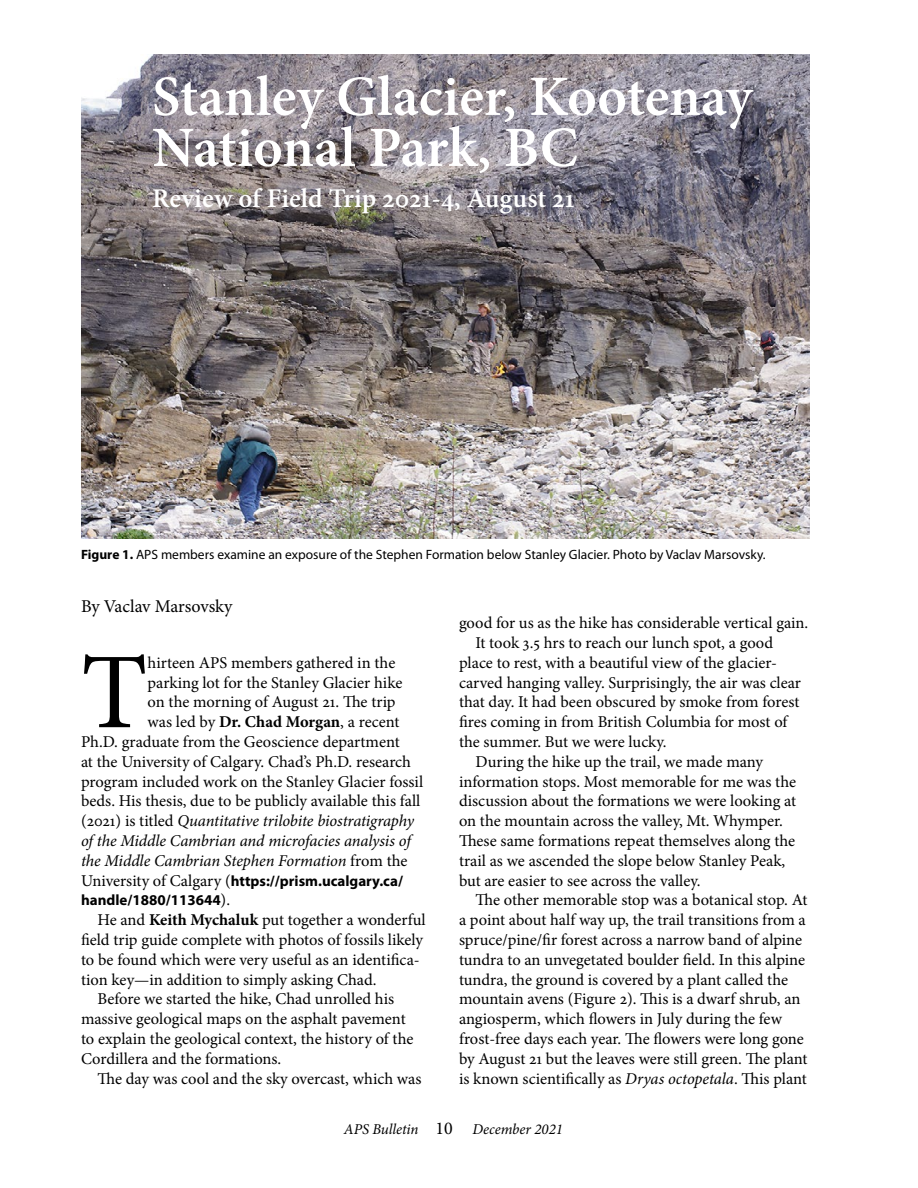
<style>
.page{position:relative;width:918px;height:1188px;background:#fff}
.page>*{position:absolute;margin:0;border:0;box-sizing:border-box;transform-origin:0 0}
.t1{font:107.85px "Minion Pro";color:#000}
.t2{font:600 57px/51px "Minion Pro";color:#fff}
.t3{font:600 27px "Minion Pro";color:#fff}
.t4{font:18px "Minion Pro";letter-spacing:-.01em;color:#000}
.t5{font:16.5px "Minion Pro";color:#000}
.t6{font:italic 16.5px "Minion Pro";letter-spacing:-.01em;color:#000}
.t7{font:700 15px/19.8px "Myriad Pro";color:#000}
.t8{font:italic 15px "Minion Pro";letter-spacing:-.005em;color:#000}
.t9{font:13.5px "Myriad Pro";color:#000}
.s1{font-weight:700}
.s2{font-style:normal}
.s3{font-family:"Minion Pro";font-weight:400;font-size:16.5px}
.s4{font-style:italic}
.s5{font-style:normal;font-size:18px}
</style>
<div class="page">
<img style="left:81px;top:54px;width:729px;height:484px">
<h2 class="t2" style="left:152px;top:71px;width:602px">Stanley Glacier, Kootenay<br>National Park, BC</h2>
<h3 class="t3" style="left:152px;top:180px;width:424px">Review of Field Trip 2021-4, August 21</h3>
<p class="t9" style="left:81px;top:546px;width:686px"><span class="s1">Figure 1.</span> APS members examine an exposure of the Stephen Formation below Stanley Glacier. Photo by Vaclav Marsovsky.</p>
<p class="t4" style="left:81px;top:595px;width:153px">By Vaclav Marsovsky</p>
<h1 class="t1" style="left:81px;top:621px;width:68px">T</h1>
<p class="t5" style="left:148px;top:651px;width:249px">hirteen APS members gathered in the</p>
<p class="t5" style="left:148px;top:671px;width:256px">parking lot for the Stanley Glacier hike</p>
<p class="t5" style="left:148px;top:691px;width:250px">on the morning of August 21. The trip</p>
<p class="t5" style="left:148px;top:711px;width:253px">was led by <span class="s1">Dr. Chad Morgan</span>, a recent</p>
<p class="t5" style="left:81px;top:731px;width:320px">Ph.D. graduate from the Geoscience department</p>
<p class="t5" style="left:81px;top:750px;width:332px">at the University of Calgary. Chad’s Ph.D. research</p>
<p class="t5" style="left:81px;top:770px;width:344px">program included work on the Stanley Glacier fossil</p>
<p class="t5" style="left:81px;top:790px;width:341px">beds. His thesis, due to be publicly available this fall</p>
<p class="t6" style="left:81px;top:810px;width:335px"><span class="s2">(2021) is titled</span> Quantitative trilobite biostratigraphy</p>
<p class="t6" style="left:81px;top:829px;width:331px">of the Middle Cambrian and microfacies analysis of</p>
<p class="t6" style="left:81px;top:849px;width:328px">the Middle Cambrian Stephen Formation <span class="s2">from the</span></p>
<p class="t7" style="left:81px;top:870px;width:324px"><span class="s3">University of Calgary (</span>https://prism.ucalgary.ca/ handle/1880/113644<span class="s3">).</span></p>
<p class="t5" style="left:98px;top:909px;width:330px">He and <span class="s1">Keith Mychaluk</span> put together a wonderful</p>
<p class="t5" style="left:81px;top:929px;width:344px">field trip guide complete with photos of fossils likely</p>
<p class="t5" style="left:81px;top:948px;width:340px">to be found which were very useful as an identifica-</p>
<p class="t5" style="left:81px;top:968px;width:297px">tion key—in addition to simply asking Chad.</p>
<p class="t5" style="left:98px;top:988px;width:298px">Before we started the hike, Chad unrolled his</p>
<p class="t5" style="left:81px;top:1008px;width:326px">massive geological maps on the asphalt pavement</p>
<p class="t5" style="left:81px;top:1028px;width:334px">to explain the geological context, the history of the</p>
<p class="t5" style="left:81px;top:1047px;width:202px">Cordillera and the formations.</p>
<p class="t5" style="left:98px;top:1067px;width:325px">The day was cool and the sky overcast, which was</p>
<p class="t5" style="left:459px;top:612px;width:351px">good for us as the hike has considerable vertical gain.</p>
<p class="t5" style="left:476px;top:632px;width:299px">It took 3.5 hrs to reach our lunch spot, a good</p>
<p class="t5" style="left:459px;top:651px;width:320px">place to rest, with a beautiful view of the glacier-</p>
<p class="t5" style="left:459px;top:671px;width:344px">carved hanging valley. Surprisingly, the air was clear</p>
<p class="t5" style="left:459px;top:691px;width:342px">that day. It had been obscured by smoke from forest</p>
<p class="t5" style="left:459px;top:711px;width:330px">fires coming in from British Columbia for most of</p>
<p class="t5" style="left:459px;top:731px;width:209px">the summer. But we were lucky.</p>
<p class="t5" style="left:476px;top:750px;width:289px">During the hike up the trail, we made many</p>
<p class="t5" style="left:459px;top:770px;width:339px">information stops. Most memorable for me was the</p>
<p class="t5" style="left:459px;top:790px;width:339px">discussion about the formations we were looking at</p>
<p class="t5" style="left:459px;top:810px;width:325px">on the mountain across the valley, Mt. Whymper.</p>
<p class="t5" style="left:459px;top:830px;width:338px">These same formations repeat themselves along the</p>
<p class="t5" style="left:459px;top:849px;width:328px">trail as we ascended the slope below Stanley Peak,</p>
<p class="t5" style="left:459px;top:869px;width:243px">but are easier to see across the valley.</p>
<p class="t5" style="left:476px;top:889px;width:334px">The other memorable stop was a botanical stop. At</p>
<p class="t5" style="left:459px;top:909px;width:348px">a point about half way up, the trail transitions from a</p>
<p class="t5" style="left:459px;top:929px;width:345px">spruce/pine/fir forest across a narrow band of alpine</p>
<p class="t5" style="left:459px;top:948px;width:348px">tundra to an unvegetated boulder field. In this alpine</p>
<p class="t5" style="left:459px;top:968px;width:331px">tundra, the ground is covered by a plant called the</p>
<p class="t5" style="left:459px;top:988px;width:343px">mountain avens (Figure 2). This is a dwarf shrub, an</p>
<p class="t5" style="left:459px;top:1008px;width:325px">angiosperm, which flowers in July during the few</p>
<p class="t5" style="left:459px;top:1028px;width:346px">frost-free days each year. The flowers were long gone</p>
<p class="t5" style="left:459px;top:1047px;width:350px">by August 21 but the leaves were still green. The plant</p>
<p class="t5" style="left:459px;top:1067px;width:349px">is known scientifically as <span class="s4">Dryas octopetala</span>. This plant</p>
<p class="t8" style="left:344px;top:1119px;width:221px">APS Bulletin <span class="s5">10</span> December 2021</p>
</div>
